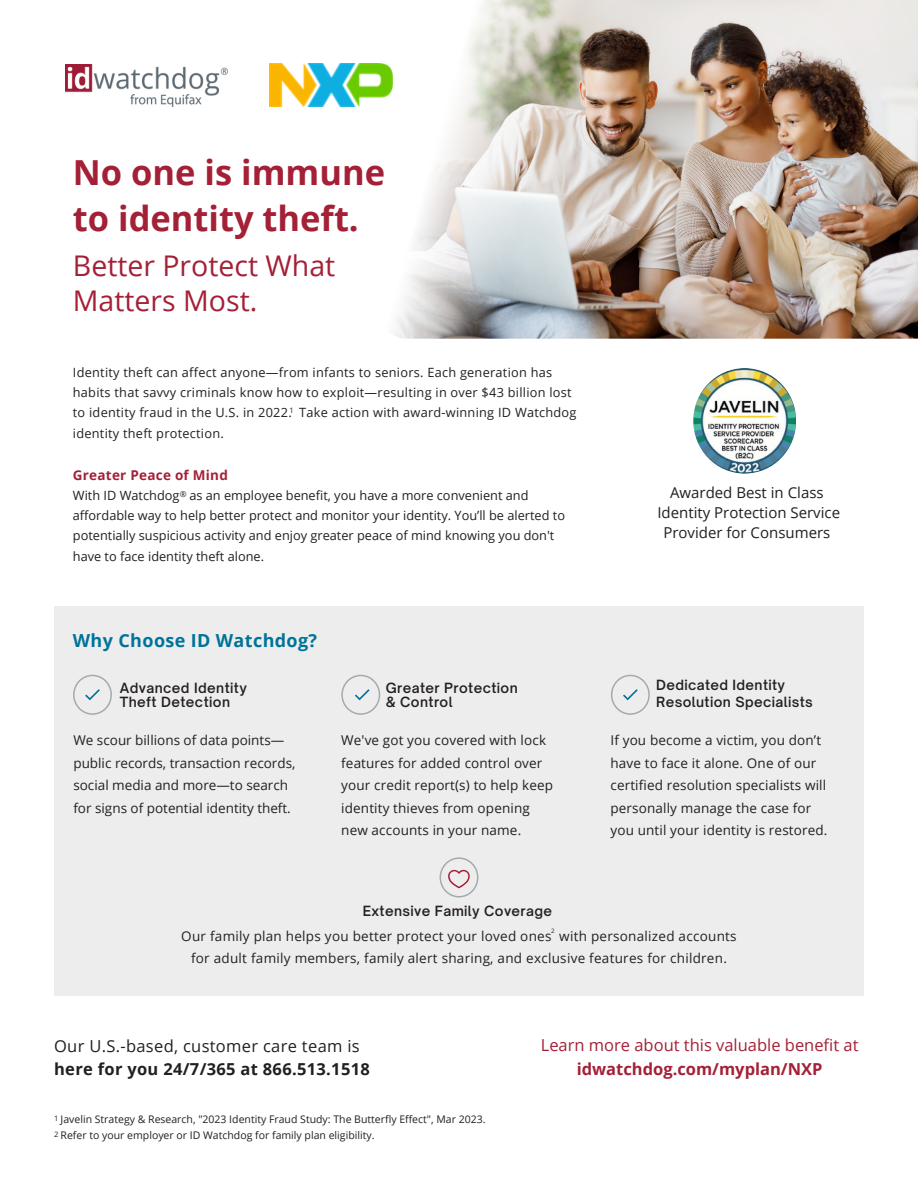
<style>
.page{position:relative;width:918px;height:1188px;background:#fff}
.page>*{position:absolute;margin:0;border:0;box-sizing:border-box;transform-origin:0 0}
.t1{font:700 34.5px/46.2px "Open Sans";color:#a42036}
.t2{font:28.5px/34.8px "Open Sans";color:#a42036}
.t3{font:700 18px "Open Sans";letter-spacing:.02em;color:#00739a}
.t4{font:16.5px "Open Sans";color:#a42036}
.t5{font:16.5px "Open Sans";letter-spacing:.02em;color:#231f20}
.t6{font:700 16.5px "Open Sans";letter-spacing:.02em;color:#231f20}
.t7{font:700 16.5px "Open Sans";color:#a42036}
.t8{font:15px "Open Sans";color:#231f20}
.t9{font:13.5px/22.5px "Open Sans";letter-spacing:.01em;color:#211f20}
.t10{font:13.5px "Open Sans";letter-spacing:.02em;color:#231f20}
.t11{font:13.5px/22.5px "Open Sans";color:#231f20}
.t12{font:600 13.5px "Open Sauce One";letter-spacing:.03em;color:#231f20}
.t13{font:700 13.5px "Open Sans";letter-spacing:.02em;color:#a42036}
.t14{font:12.75px/20.2px "Open Sans";color:#231f20}
.t15{font:12.75px/20.2px "Open Sans";letter-spacing:.02em;color:#231f20}
.t16{font:10.5px/15.8px "Open Sans";color:#231f20}
.t17{font:8.25px "Open Sans";color:#231f20}
.t18{font:7.5px "Open Sans";color:#231f20}
.t19{font:6.15px "Open Sans";color:#231f20}
</style>
<div class="page">
<img style="left:484px;top:0;width:434px;height:339px">
<img style="left:65px;top:1px;width:518px;height:338px">
<img style="left:66px;top:65px;width:162px;height:42px">
<div style="left:54px;top:607px;width:810px;height:389px;background:#eeedee"></div>
<svg style="left:73px;top:675px;width:39px;height:40px"></svg>
<svg style="left:341px;top:675px;width:39px;height:40px"></svg>
<svg style="left:611px;top:675px;width:39px;height:40px"></svg>
<img style="left:693px;top:368px;width:103px;height:106px;border-radius:50%">
<svg style="left:440px;top:857px;width:38px;height:41px"></svg>
<img style="left:270px;top:64px;width:123px;height:42px">
<p class="t1" style="left:73px;top:149px;width:314px">No one is immune to identity theft.</p>
<p class="t2" style="left:73px;top:248px;width:264px">Better Protect What<br>Matters Most.</p>
<p class="t15" style="left:73px;top:362px;width:505px">Identity theft can affect anyone—from infants to seniors. Each generation has habits that savvy criminals know how to exploit—resulting in over $43 billion lost to identity fraud in the U.S. in 2022. Take action with award-winning ID Watchdog identity theft protection.</p>
<p class="t18" style="left:289px;top:405px;width:6px">1</p>
<p class="t13" style="left:73px;top:466px;width:157px">Greater Peace of Mind</p>
<p class="t14" style="left:73px;top:485px;width:494px">With ID Watchdog as an employee benefit, you have a more convenient and affordable way to help better protect and monitor your identity. You’ll be alerted to potentially suspicious activity and enjoy greater peace of mind knowing you don't have to face identity theft alone.</p>
<p class="t17" style="left:180px;top:488px;width:8px">®</p>
<p class="t3" style="left:73px;top:628px;width:246px">Why Choose ID Watchdog?</p>
<p class="t12" style="left:120px;top:679px;width:129px">Advanced Identity</p>
<p class="t12" style="left:120px;top:694px;width:112px">Theft Detection</p>
<p class="t12" style="left:386px;top:679px;width:133px">Greater Protection</p>
<p class="t12" style="left:386px;top:694px;width:68px">&amp; Control</p>
<p class="t11" style="left:73px;top:729px;width:224px">We scour billions of data points— public records, transaction records, social media and more—to search for signs of potential identity theft.</p>
<p class="t9" style="left:341px;top:729px;width:206px">We've got you covered with lock</p>
<p class="t9" style="left:341px;top:751px;width:203px">features for added control over</p>
<p class="t9" style="left:341px;top:774px;width:213px">your credit report(s) to help keep identity thieves from opening</p>
<p class="t9" style="left:341px;top:819px;width:182px">new accounts in your name.</p>
<p class="t12" style="left:363px;top:902px;width:191px">Extensive Family Coverage</p>
<p class="t8" style="left:670px;top:482px;width:155px">Awarded Best in Class</p>
<p class="t8" style="left:657px;top:502px;width:184px">Identity Protection Service</p>
<p class="t8" style="left:663px;top:523px;width:169px">Provider for Consumers</p>
<p class="t12" style="left:656px;top:677px;width:131px">Dedicated Identity</p>
<p class="t12" style="left:656px;top:693px;width:158px">Resolution Specialists</p>
<p class="t9" style="left:611px;top:729px;width:212px">If you become a victim, you don’t</p>
<p class="t9" style="left:611px;top:751px;width:217px">have to face it alone. One of our certified resolution specialists will</p>
<p class="t9" style="left:611px;top:796px;width:218px">personally manage the case for you until your identity is restored.</p>
<p class="t19" style="left:551px;top:926px;width:5px">2</p>
<p class="t10" style="left:181px;top:926px;width:557px">Our family plan helps you better protect your loved ones with personalized accounts</p>
<p class="t10" style="left:191px;top:949px;width:537px">for adult family members, family alert sharing, and exclusive features for children.</p>
<p class="t5" style="left:54px;top:1035px;width:307px">Our U.S.-based, customer care team is</p>
<p class="t6" style="left:54px;top:1057px;width:317px">here for you 24/7/365 at 866.513.1518</p>
<p class="t16" style="left:61px;top:1111px;width:427px">Javelin Strategy &amp; Research, "2023 Identity Fraud Study: The Butterfly Effect", Mar 2023.<br>Refer to your employer or ID Watchdog for family plan eligibility.</p>
<p class="t18" style="left:54px;top:1113px;width:6px">1</p>
<p class="t18" style="left:54px;top:1129px;width:6px">2</p>
<p class="t4" style="left:541px;top:1034px;width:319px">Learn more about this valuable benefit at</p>
<p class="t7" style="left:577px;top:1057px;width:247px">idwatchdog.com/myplan/NXP</p>
</div>
